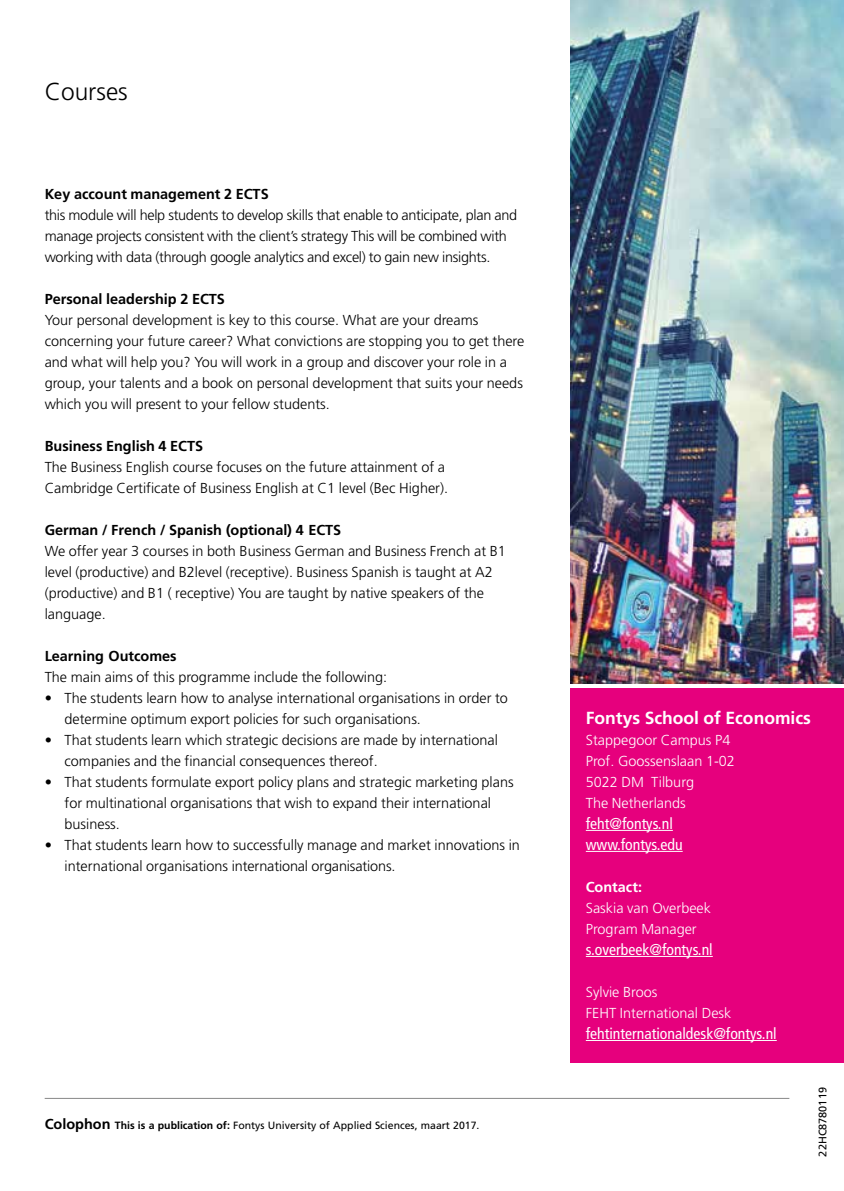
<style>
.page{position:relative;width:844px;height:1191px;background:#fff}
.page>*{position:absolute;margin:0;border:0;box-sizing:border-box;transform-origin:0 0}
.t1{font:300 24.5px "Fontys Frutiger";color:#000}
.t2{font:700 17.5px "Fontys Frutiger";color:#fff}
.t3{font:15.75px/21px "Fontys Frutiger Cn";color:#fff}
.t4{font:300 14.35px/21px "Fontys Frutiger";color:#000}
.t5{font:300 14.35px/21px "Fontys Frutiger";letter-spacing:-.02em;color:#000}
.t6{font:300 14.35px/21px "Fontys Frutiger";color:#fff}
.t7{font:700 14.35px "Fontys Frutiger";color:#000}
.t8{font:700 14.35px "Fontys Frutiger";color:#fff}
.t9{font:10.85px "Fontys Frutiger Roman";color:#000}
.t10{font:10.5px "Fontys Frutiger Roman";color:#000}
.s1{font-family:"Fontys Frutiger";font-weight:700;font-size:14.35px}
.s2{font-family:"Fontys Frutiger";font-weight:700}
</style>
<div class="page">
<hr style="left:843px;top:0;width:1px;height:1191px;background:#ededed">
<div style="left:570px;top:688px;width:273px;height:374px;background:#e6007d"></div>
<hr style="left:585px;top:830px;width:87px;height:1px;background:#fff">
<hr style="left:585px;top:851px;width:97px;height:1px;background:#fff">
<hr style="left:585px;top:956px;width:127px;height:1px;background:#fff">
<hr style="left:585px;top:1040px;width:191px;height:1px;background:#fff">
<img style="left:570px;top:0;width:273px;height:683px">
<hr style="left:843px;top:104px;width:1px;height:57px;background:#fff">
<hr style="left:45px;top:1098px;width:744px;height:1px;background:#878787">
<h1 class="t1" style="left:45px;top:78px;width:85px">Courses</h1>
<p class="t7" style="left:45px;top:185px;width:225px">Key account management 2 ECTS</p>
<p class="t5" style="left:45px;top:204px;width:474px">this module will help students to develop skills that enable to anticipate, plan and manage projects consistent with the client’s strategy This will be combined with working with data (through google analytics and excel) to gain new insights.</p>
<p class="t7" style="left:45px;top:290px;width:182px">Personal leadership 2 ECTS</p>
<p class="t4" style="left:45px;top:309px;width:481px">Your personal development is key to this course. What are your dreams concerning your future career? What convictions are stopping you to get there and what will help you? You will work in a group and discover your role in a group, your talents and a book on personal development that suits your needs which you will present to your fellow students.</p>
<p class="t7" style="left:45px;top:437px;width:160px">Business English 4 ECTS</p>
<p class="t4" style="left:45px;top:456px;width:405px">The Business English course focuses on the future attainment of a<br>Cambridge Certificate of Business English at C1 level (Bec Higher).</p>
<p class="t7" style="left:45px;top:521px;width:298px">German / French / Spanish (optional) 4 ECTS</p>
<p class="t4" style="left:45px;top:540px;width:462px">We offer year 3 courses in both Business German and Business French at B1 level (productive) and B2level (receptive). Business Spanish is taught at A2 (productive) and B1 ( receptive) You are taught by native speakers of the language.</p>
<p class="t7" style="left:45px;top:647px;width:133px">Learning Outcomes</p>
<p class="t4" style="left:45px;top:666px;width:344px">The main aims of this programme include the following:</p>
<p class="t4" style="left:64px;top:687px;width:445px;text-indent:-20px">• The students learn how to analyse international organisations in order to determine optimum export policies for such organisations.</p>
<p class="t4" style="left:64px;top:729px;width:435px;text-indent:-20px">• That students learn which strategic decisions are made by international companies and the financial consequences thereof.</p>
<p class="t4" style="left:64px;top:771px;width:450px;text-indent:-20px">• That students formulate export policy plans and strategic marketing plans for multinational organisations that wish to expand their international business.</p>
<p class="t4" style="left:64px;top:834px;width:457px;text-indent:-20px">• That students learn how to successfully manage and market innovations in international organisations international organisations.</p>
<p class="t10" style="left:45px;top:1118px;width:436px"><span class="s1">Colophon</span> <span class="s2">This is a publication of:</span> Fontys University of Applied Sciences, maart 2017.</p>
<p class="t2" style="left:585px;top:707px;width:227px">Fontys School of Economics</p>
<p class="t6" style="left:585px;top:729px;width:150px">Stappegoor Campus P4<br>Prof. Goossenslaan 1-02<br>5022 DM Tilburg<br>The Netherlands</p>
<p class="t3" style="left:585px;top:813px;width:98px">feht@fontys.nl www.fontys.edu</p>
<p class="t8" style="left:585px;top:878px;width:58px">Contact:</p>
<p class="t6" style="left:585px;top:897px;width:127px">Saskia van Overbeek<br>Program Manager</p>
<p class="t3" style="left:585px;top:939px;width:128px">s.overbeek@fontys.nl</p>
<p class="t6" style="left:585px;top:981px;width:147px">Sylvie Broos<br>FEHT International Desk</p>
<p class="t3" style="left:585px;top:1023px;width:192px">fehtinternationaldesk@fontys.nl</p>
<p class="t9" style="left:816px;top:1156px;width:71px;rotate:-90deg">22HC8780119</p>
</div>
